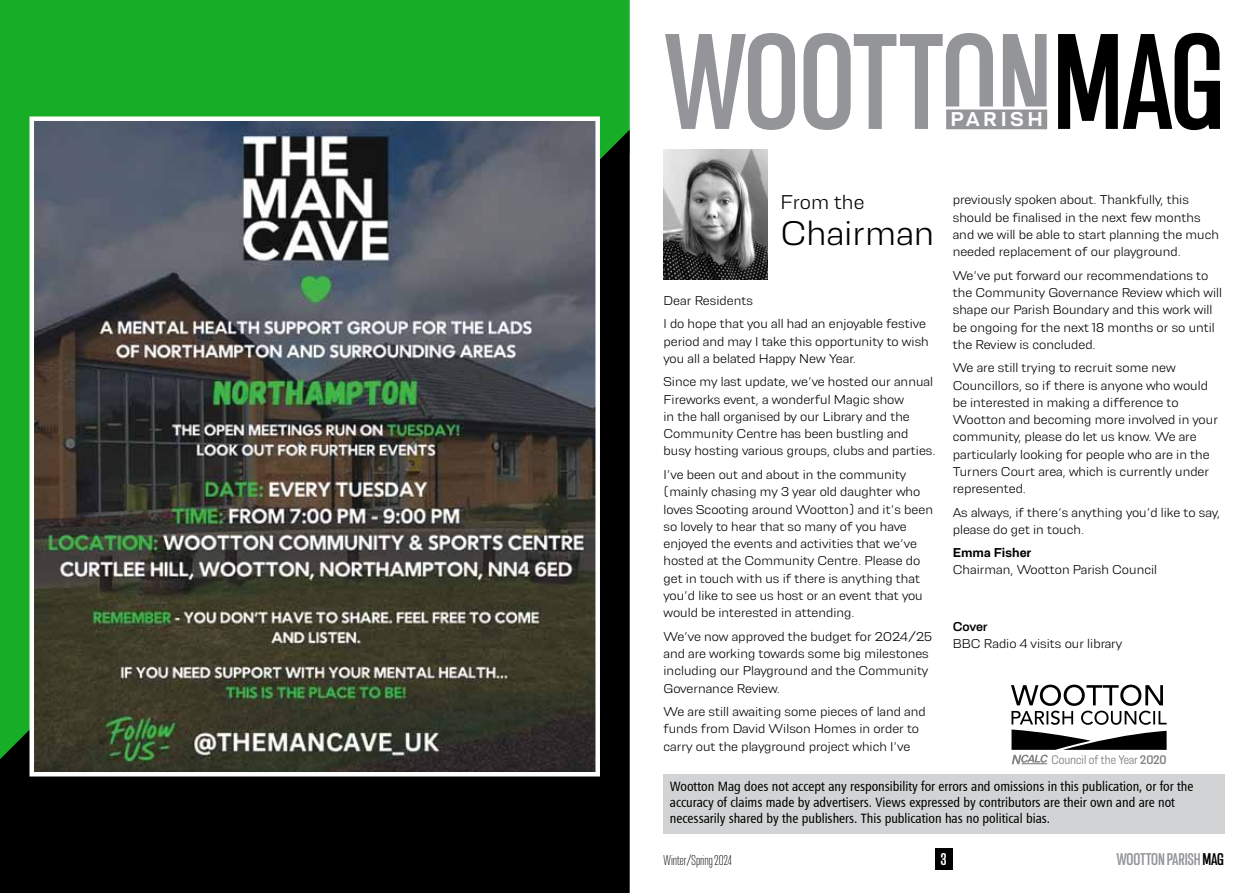
<style>
.page{position:relative;width:1259px;height:893px;background:#fff}
.page>*{position:absolute;margin:0;border:0;box-sizing:border-box;transform-origin:0 0}
.t1{font:700 condensed 144px "Resolve";letter-spacing:-.01em;color:#939598}
.t2{font:300 36px "Resolve";color:#000}
.t3{font:300 21px "Resolve";color:#000}
.t4{font:500 21px "Resolve";letter-spacing:.175em;color:#fff}
.t5{font:700 condensed 18px "Resolve";letter-spacing:-.01em;color:#939598}
.t6{font:700 condensed 18px "Resolve";color:#fff}
.t7{font:300 condensed 15px "Resolve";color:#000}
.t8{font:300 13.5px/17.2px "Resolve";color:#000}
.t9{font:13.5px/16.2px "Humanist 777 BT Roman Condensed B";color:#000}
.t10{font:500 13.5px "Resolve";color:#000}
.t11{font:13.5px "Resolve";letter-spacing:-.015em;color:#000}
.t12{font:13.05px "Resolve Semilight Nrw";color:#808285}
.s1{color:#000}
.s2{font-family:"Resolve Semibold Nrw"}
</style>
<div class="page">
<div style="left:935px;top:848px;width:17px;height:22px;background:#000"></div>
<div style="left:0;top:0;width:630px;height:130px;background:#17ad27"></div>
<svg style="left:0;top:130px;width:630px;height:763px;background:#041b06"></svg>
<div style="left:663px;top:774px;width:562px;height:59px;background:#d1d3d4"></div>
<svg style="left:1011px;top:685px;width:155px;height:79px"></svg>
<svg style="left:946px;top:109px;width:102px;height:21px;background:#9a9c9e"></svg>
<img style="left:663px;top:150px;width:104px;height:129px">
<img style="left:27px;top:114px;width:575px;height:665px">
<h1 class="t1" style="left:663px;top:6px;width:562px">WOOTTON<span class="s1">MAG</span></h1>
<h3 class="t4" style="left:950px;top:107px;width:94px">PARISH</h3>
<h3 class="t3" style="left:780px;top:190px;width:86px">From the</h3>
<h2 class="t2" style="left:780px;top:213px;width:155px">Chairman</h2>
<p class="t8" style="left:663px;top:288px;width:264px;line-height:23.7px">Dear Residents<br>I do hope that you all had an enjoyable festive</p>
<p class="t8" style="left:663px;top:332px;width:267px">period and may I take this opportunity to wish you all a belated Happy New Year.</p>
<p class="t8" style="left:663px;top:373px;width:274px">Since my last update, we’ve hosted our annual Fireworks event, a wonderful Magic show<br>in the hall organised by our Library and the Community Centre has been bustling and busy hosting various groups, clubs and parties.</p>
<p class="t8" style="left:663px;top:466px;width:271px">I’ve been out and about in the community (mainly chasing my 3 year old daughter who loves Scooting around Wootton) and it’s been so lovely to hear that so many of you have enjoyed the events and activities that we’ve hosted at the Community Centre. Please do get in touch with us if there is anything that you’d like to see us host or an event that you would be interested in attending.</p>
<p class="t8" style="left:663px;top:627px;width:270px">We’ve now approved the budget for 2024/25 and are working towards some big milestones including our Playground and the Community Governance Review.</p>
<p class="t8" style="left:663px;top:703px;width:264px">We are still awaiting some pieces of land and funds from David Wilson Homes in order to carry out the playground project which I’ve</p>
<p class="t8" style="left:952px;top:191px;width:268px">previously spoken about. Thankfully, this should be finalised in the next few months and we will be able to start planning the much needed replacement of our playground.</p>
<p class="t8" style="left:952px;top:266px;width:271px">We’ve put forward our recommendations to the Community Governance Review which will shape our Parish Boundary and this work will be ongoing for the next 18 months or so until the Review is concluded.</p>
<p class="t8" style="left:952px;top:359px;width:267px">We are still trying to recruit some new Councillors, so if there is anyone who would be interested in making a difference to Wootton and becoming more involved in your community, please do let us know. We are particularly looking for people who are in the Turners Court area, which is currently under represented.</p>
<p class="t8" style="left:952px;top:503px;width:269px">As always, if there’s anything you’d like to say, please do get in touch.</p>
<p class="t10" style="left:952px;top:545px;width:80px">Emma Fisher</p>
<p class="t8" style="left:952px;top:561px;width:206px">Chairman, Wootton Parish Council</p>
<p class="t11" style="left:952px;top:619px;width:37px">Cover</p>
<p class="t8" style="left:952px;top:635px;width:171px">BBC Radio 4 visits our library</p>
<p class="t12" style="left:1051px;top:752px;width:117px">Council of the Year <span class="s2">2020</span></p>
<p class="t9" style="left:670px;top:777px;width:525px">Wootton Mag does not accept any responsibility for errors and omissions in this publication, or for the accuracy of claims made by advertisers. Views expressed by contributors are their own and are not necessarily shared by the publishers. This publication has no political bias.</p>
<p class="t7" style="left:663px;top:852px;width:70px">Winter/Spring 2024</p>
<h3 class="t6" style="left:941px;top:849px;width:7px">3</h3>
<h3 class="t5" style="left:1116px;top:849px;width:109px">WOOTTON PARISH <span class="s1">MAG</span></h3>
</div>
